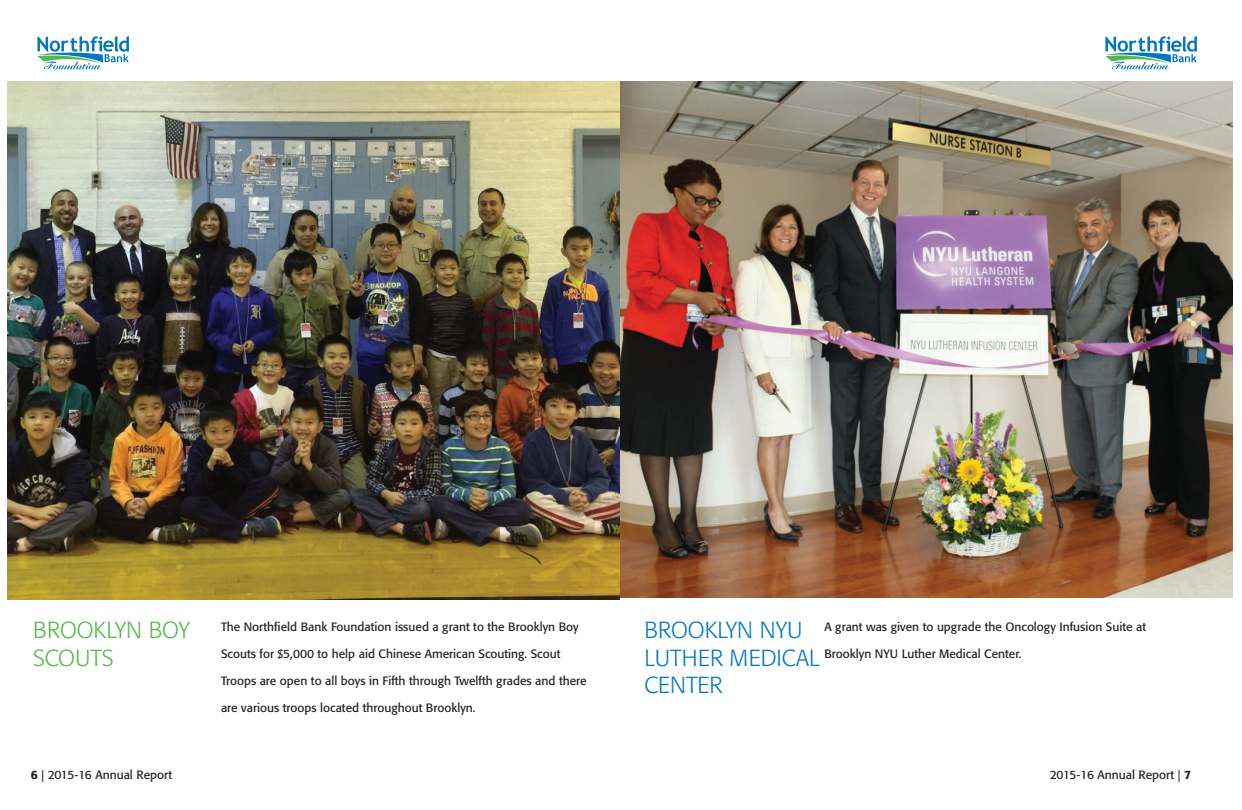
<style>
.page{position:relative;width:1242px;height:810px;background:#fff}
.page>*{position:absolute;margin:0;border:0;box-sizing:border-box;transform-origin:0 0}
.t1{font:300 23px/27.6px "Formata";color:#0077c0}
.t2{font:300 23px/27.6px "Formata";color:#51b948}
.t3{font:12px "Formata";color:#231f20}
.s1{font-weight:500}
</style>
<div class="page">
<img style="left:620px;top:81px;width:613px;height:517px">
<img style="left:8px;top:81px;width:612px;height:519px">
<svg style="left:1105px;top:36px;width:92px;height:33px"></svg>
<svg style="left:37px;top:36px;width:92px;height:33px"></svg>
<h1 class="t2" style="left:33px;top:617px;width:158px">BROOKLYN BOY<br>SCOUTS</h1>
<p class="t3" style="left:221px;top:619px;width:359px">The Northfield Bank Foundation issued a grant to the Brooklyn Boy</p>
<p class="t3" style="left:221px;top:646px;width:341px">Scouts for $5,000 to help aid Chinese American Scouting. Scout</p>
<p class="t3" style="left:221px;top:673px;width:367px">Troops are open to all boys in Fifth through Twelfth grades and there</p>
<p class="t3" style="left:221px;top:700px;width:256px">are various troops located throughout Brooklyn.</p>
<p class="t3" style="left:824px;top:619px;width:323px">A grant was given to upgrade the Oncology Infusion Suite at</p>
<p class="t3" style="left:824px;top:646px;width:199px">Brooklyn NYU Luther Medical Center.</p>
<h1 class="t1" style="left:644px;top:617px;width:177px">BROOKLYN NYU<br>LUTHER MEDICAL<br>CENTER</h1>
<p class="t3" style="left:31px;top:767px;width:143px"><span class="s1">6</span> | 2015-16 Annual Report</p>
<p class="t3" style="left:1050px;top:767px;width:143px">2015-16 Annual Report | <span class="s1">7</span></p>
</div>
